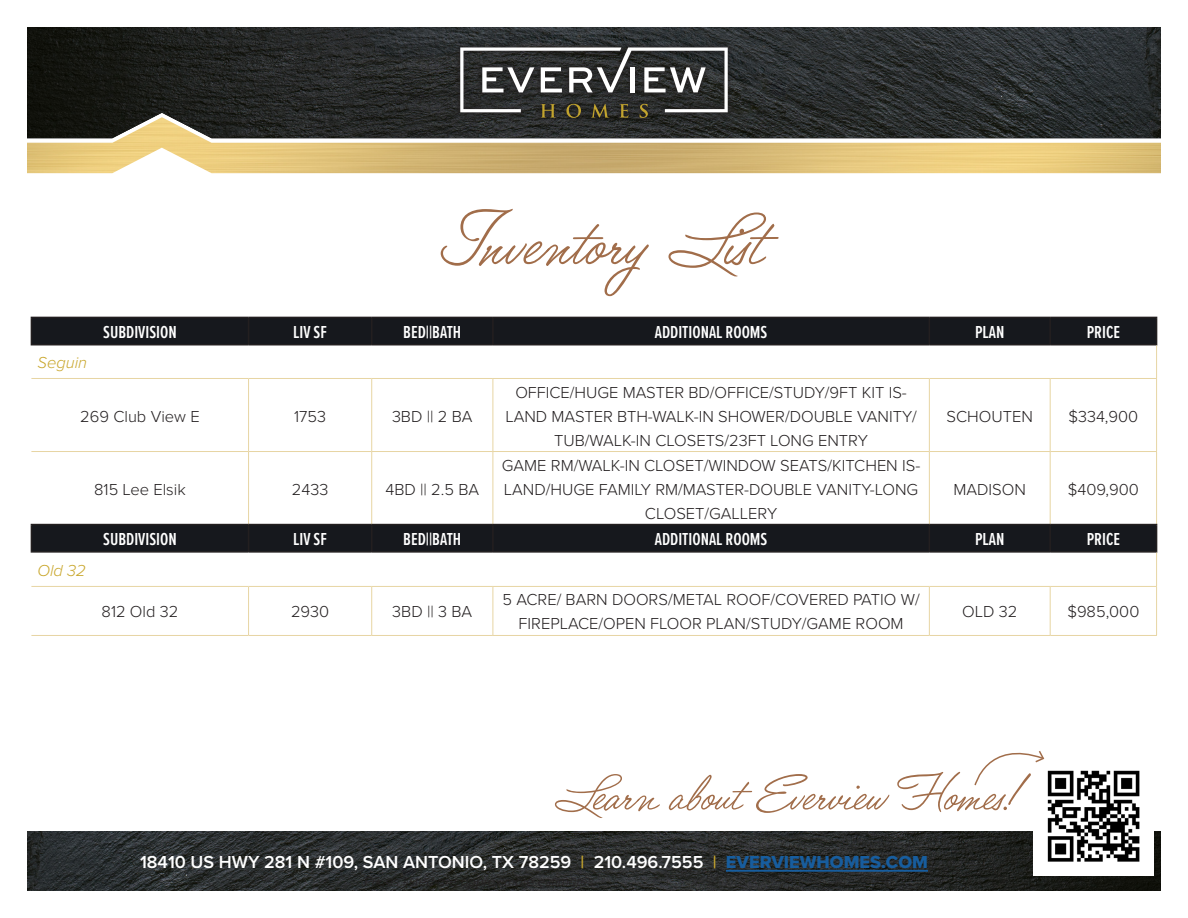
<style>
.page{position:relative;width:1188px;height:918px;background:#fff}
.page>*{position:absolute;margin:0;border:0;box-sizing:border-box;transform-origin:0 0}
.Body_Copy{font:78.45px "Filmotype La Crosse";letter-spacing:-.005em;color:#a16d4a}
.Body_Copy-2{font:54px "Filmotype La Crosse";color:#a16d4a}
.t1{font:600 18px "Proxima Nova Ex Cn";color:#fff}
.t2{font:600 18px "Proxima Nova";color:#fff}
.Body_Copy-3{font:300 16.5px/24px "Proxima Nova";color:#231f20;text-align:center}
.Body_Copy-4{font:italic 300 16.5px "Proxima Nova";color:#c9a72d}
.s1{color:#c9a72d}
.s2{font-family:"Proxima Nova Extrabld";font-weight:400;color:#175d9e}
</style>
<div class="page">
<img style="left:27px;top:27px;width:1134px;height:90px">
<img style="left:27px;top:832px;width:1134px;height:59px">
<img style="left:27px;top:117px;width:1134px;height:56px">
<div style="left:454px;top:42px;width:280px;height:82px;background:#231f20;opacity:.75"></div>
<svg style="left:460px;top:47px;width:268px;height:71px;background:#545553"></svg>
<hr style="left:726px;top:870px;width:202px;height:2px;background:#175d9e">
<img style="left:1034px;top:770px;width:119px;height:106px">
<svg style="left:974px;top:751px;width:71px;height:36px"></svg>
<div style="left:31px;top:317px;width:1126px;height:27px;background:#16181d"></div>
<hr style="left:31px;top:344px;width:218px;height:1px;background:#231f20">
<hr style="left:249px;top:344px;width:123px;height:1px;background:#231f20">
<hr style="left:372px;top:344px;width:121px;height:1px;background:#231f20">
<hr style="left:493px;top:344px;width:436px;height:1px;background:#231f20">
<hr style="left:929px;top:344px;width:121px;height:1px;background:#231f20">
<hr style="left:1050px;top:344px;width:107px;height:1px;background:#231f20">
<hr style="left:1156px;top:345px;width:1px;height:33px;background:#e7d5a3">
<hr style="left:248px;top:379px;width:1px;height:72px;background:#e7d5a3">
<hr style="left:371px;top:379px;width:1px;height:72px;background:#e7d5a3">
<hr style="left:493px;top:379px;width:1px;height:72px;background:#e7d5a3">
<hr style="left:929px;top:379px;width:1px;height:72px;background:#e7d5a3">
<hr style="left:1050px;top:379px;width:1px;height:72px;background:#e7d5a3">
<hr style="left:1156px;top:379px;width:1px;height:72px;background:#e7d5a3">
<hr style="left:248px;top:452px;width:1px;height:72px;background:#e7d5a3">
<hr style="left:371px;top:452px;width:1px;height:72px;background:#e7d5a3">
<hr style="left:493px;top:452px;width:1px;height:72px;background:#e7d5a3">
<hr style="left:929px;top:452px;width:1px;height:72px;background:#e7d5a3">
<hr style="left:1050px;top:452px;width:1px;height:72px;background:#e7d5a3">
<hr style="left:1156px;top:452px;width:1px;height:72px;background:#e7d5a3">
<hr style="left:31px;top:378px;width:218px;height:1px;background:#e7d5a3">
<hr style="left:249px;top:378px;width:123px;height:1px;background:#e7d5a3">
<hr style="left:372px;top:378px;width:121px;height:1px;background:#e7d5a3">
<hr style="left:493px;top:378px;width:436px;height:1px;background:#e7d5a3">
<hr style="left:929px;top:378px;width:121px;height:1px;background:#e7d5a3">
<hr style="left:1050px;top:378px;width:107px;height:1px;background:#e7d5a3">
<hr style="left:31px;top:451px;width:218px;height:1px;background:#e7d5a3">
<hr style="left:249px;top:451px;width:123px;height:1px;background:#e7d5a3">
<hr style="left:372px;top:451px;width:121px;height:1px;background:#e7d5a3">
<hr style="left:493px;top:451px;width:436px;height:1px;background:#e7d5a3">
<hr style="left:929px;top:451px;width:121px;height:1px;background:#e7d5a3">
<hr style="left:1050px;top:451px;width:107px;height:1px;background:#e7d5a3">
<hr style="left:31px;top:524px;width:218px;height:1px;background:#231f20">
<hr style="left:249px;top:524px;width:123px;height:1px;background:#231f20">
<hr style="left:372px;top:524px;width:121px;height:1px;background:#231f20">
<hr style="left:493px;top:524px;width:436px;height:1px;background:#231f20">
<hr style="left:929px;top:524px;width:121px;height:1px;background:#231f20">
<hr style="left:1050px;top:524px;width:107px;height:1px;background:#231f20">
<div style="left:31px;top:525px;width:1126px;height:26px;background:#16181d"></div>
<hr style="left:31px;top:551px;width:218px;height:2px;background:#231f20">
<hr style="left:249px;top:551px;width:123px;height:2px;background:#231f20">
<hr style="left:372px;top:551px;width:121px;height:2px;background:#231f20">
<hr style="left:493px;top:551px;width:436px;height:2px;background:#231f20">
<hr style="left:929px;top:551px;width:121px;height:2px;background:#231f20">
<hr style="left:1050px;top:551px;width:107px;height:2px;background:#231f20">
<hr style="left:1156px;top:553px;width:1px;height:33px;background:#e7d5a3">
<hr style="left:248px;top:587px;width:1px;height:48px;background:#e7d5a3">
<hr style="left:371px;top:587px;width:1px;height:48px;background:#e7d5a3">
<hr style="left:493px;top:587px;width:1px;height:48px;background:#e7d5a3">
<hr style="left:929px;top:587px;width:1px;height:48px;background:#e7d5a3">
<hr style="left:1050px;top:587px;width:1px;height:48px;background:#e7d5a3">
<hr style="left:1156px;top:587px;width:1px;height:48px;background:#e7d5a3">
<hr style="left:31px;top:635px;width:218px;height:1px;background:#e7d5a3">
<hr style="left:249px;top:635px;width:123px;height:1px;background:#e7d5a3">
<hr style="left:372px;top:635px;width:121px;height:1px;background:#e7d5a3">
<hr style="left:493px;top:635px;width:436px;height:1px;background:#e7d5a3">
<hr style="left:929px;top:635px;width:121px;height:1px;background:#e7d5a3">
<hr style="left:1050px;top:635px;width:107px;height:1px;background:#e7d5a3">
<hr style="left:31px;top:586px;width:218px;height:1px;background:#e7d5a3">
<hr style="left:249px;top:586px;width:123px;height:1px;background:#e7d5a3">
<hr style="left:372px;top:586px;width:121px;height:1px;background:#e7d5a3">
<hr style="left:493px;top:586px;width:436px;height:1px;background:#e7d5a3">
<hr style="left:929px;top:586px;width:121px;height:1px;background:#e7d5a3">
<hr style="left:1050px;top:586px;width:107px;height:1px;background:#e7d5a3">
<p class="Body_Copy" style="left:440px;top:191px;width:328px">Inventory List</p>
<p class="t1" style="left:103px;top:319px;width:75px">SUBDIVISION</p>
<p class="t1" style="left:293px;top:319px;width:35px">LIV SF</p>
<p class="t1" style="left:403px;top:319px;width:59px">BED||BATH</p>
<p class="t1" style="left:655px;top:319px;width:114px">ADDITIONAL ROOMS</p>
<p class="t1" style="left:975px;top:319px;width:31px">PLAN</p>
<p class="t1" style="left:1087px;top:319px;width:35px">PRICE</p>
<p class="Body_Copy-4" style="left:37px;top:350px;width:51px">Seguin</p>
<p class="Body_Copy-3" style="left:80px;top:403px;width:121px">269 Club View E</p>
<p class="Body_Copy-3" style="left:294px;top:403px;width:33px">1753</p>
<p class="Body_Copy-3" style="left:392px;top:403px;width:82px">3BD || 2 BA</p>
<p class="Body_Copy-3" style="left:94px;top:476px;width:93px">815 Lee Elsik</p>
<p class="Body_Copy-3" style="left:292px;top:476px;width:38px">2433</p>
<p class="Body_Copy-3" style="left:385px;top:476px;width:95px">4BD || 2.5 BA</p>
<p class="Body_Copy-3" style="left:505px;top:379px;width:413px">OFFICE/HUGE MASTER BD/OFFICE/STUDY/9FT KIT IS-<br>LAND MASTER BTH-WALK-IN SHOWER/DOUBLE VANITY/<br>TUB/WALK-IN CLOSETS/23FT LONG ENTRY</p>
<p class="Body_Copy-3" style="left:502px;top:452px;width:420px">GAME RM/WALK-IN CLOSET/WINDOW SEATS/KITCHEN IS-<br>LAND/HUGE FAMILY RM/MASTER-DOUBLE VANITY-LONG<br>CLOSET/GALLERY</p>
<p class="Body_Copy-3" style="left:947px;top:403px;width:88px">SCHOUTEN</p>
<p class="Body_Copy-3" style="left:1068px;top:403px;width:71px">$334,900</p>
<p class="Body_Copy-3" style="left:954px;top:476px;width:74px">MADISON</p>
<p class="Body_Copy-3" style="left:1068px;top:476px;width:72px">$409,900</p>
<p class="Body_Copy-4" style="left:37px;top:558px;width:50px">Old 32</p>
<p class="t1" style="left:103px;top:526px;width:75px">SUBDIVISION</p>
<p class="t1" style="left:293px;top:526px;width:35px">LIV SF</p>
<p class="t1" style="left:403px;top:526px;width:59px">BED||BATH</p>
<p class="t1" style="left:655px;top:526px;width:114px">ADDITIONAL ROOMS</p>
<p class="t1" style="left:975px;top:526px;width:31px">PLAN</p>
<p class="t1" style="left:1087px;top:526px;width:35px">PRICE</p>
<p class="Body_Copy-3" style="left:102px;top:599px;width:78px">812 Old 32</p>
<p class="Body_Copy-3" style="left:291px;top:599px;width:40px">2930</p>
<p class="Body_Copy-3" style="left:392px;top:599px;width:81px">3BD || 3 BA</p>
<p class="Body_Copy-3" style="left:503px;top:587px;width:419px">5 ACRE/ BARN DOORS/METAL ROOF/COVERED PATIO W/<br>FIREPLACE/OPEN FLOOR PLAN/STUDY/GAME ROOM</p>
<p class="Body_Copy-3" style="left:962px;top:599px;width:57px">OLD 32</p>
<p class="Body_Copy-3" style="left:1067px;top:599px;width:74px">$985,000</p>
<p class="Body_Copy-2" style="left:553px;top:759px;width:466px">Learn about Everview Homes!</p>
<p class="t2" style="left:140px;top:849px;width:789px">18410 US HWY 281 N #109, SAN ANTONIO, TX 78259 <span class="s1">|</span> 210.496.7555 <span class="s1">|</span> <span class="s2">EVERVIEWHOMES.COM</span></p>
</div>
